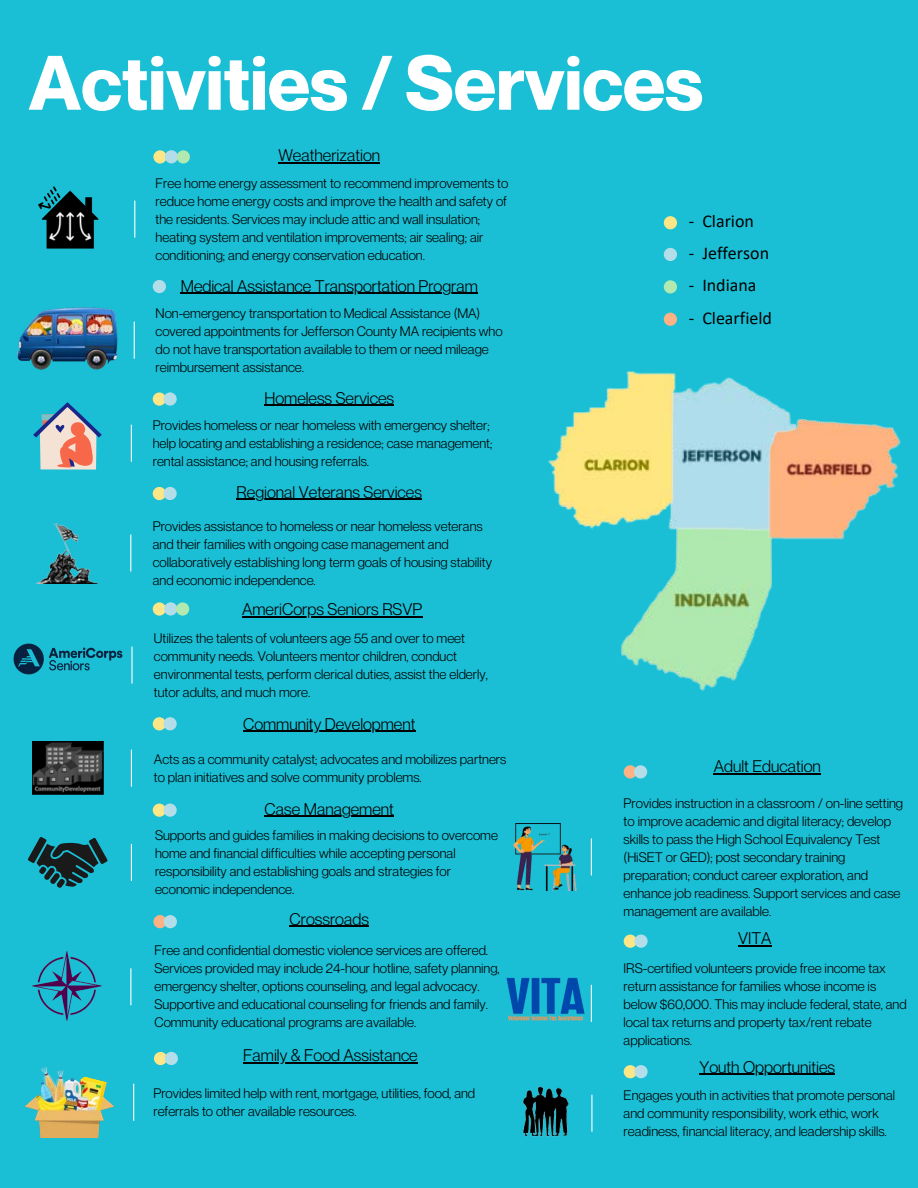
<style>
.page{position:relative;width:918px;height:1188px;background:#1abfd5}
.page>*{position:absolute;margin:0;border:0;box-sizing:border-box;transform-origin:0 0}
.t1{font:700 75.3px "Neue Montreal";color:#fff}
.t2{font:18px "Calibri";color:#000}
.t3{font:16.5px "Neue Montreal";color:#000}
.t4{font:13.5px/18px "Neue Montreal";color:#000}
</style>
<div class="page">
<hr style="left:134px;top:201px;width:1px;height:37px;background:#fff">
<hr style="left:131px;top:750px;width:1px;height:37px;background:#fff">
<hr style="left:131px;top:425px;width:1px;height:37px;background:#fff">
<hr style="left:130px;top:968px;width:1px;height:37px;background:#fff">
<hr style="left:134px;top:322px;width:1px;height:37px;background:#fff">
<hr style="left:131px;top:844px;width:1px;height:37px;background:#fff">
<hr style="left:130px;top:535px;width:1px;height:37px;background:#fff">
<hr style="left:133px;top:1084px;width:1px;height:37px;background:#fff">
<hr style="left:131px;top:647px;width:2px;height:37px;background:#fff">
<img style="left:37px;top:523px;width:61px;height:60px">
<hr style="left:591px;top:839px;width:1px;height:37px;background:#fff">
<hr style="left:591px;top:985px;width:1px;height:37px;background:#fff">
<hr style="left:591px;top:1095px;width:1px;height:37px;background:#fff">
<img style="left:506px;top:977px;width:79px;height:44px">
<img style="left:32px;top:742px;width:71px;height:53px">
<img style="left:32px;top:951px;width:70px;height:70px">
<img style="left:13px;top:643px;width:110px;height:32px">
<img style="left:38px;top:186px;width:61px;height:63px">
<img style="left:513px;top:824px;width:64px;height:66px">
<img style="left:523px;top:1086px;width:46px;height:51px">
<svg style="left:33px;top:402px;width:69px;height:68px"></svg>
<svg style="left:28px;top:837px;width:80px;height:51px"></svg>
<img style="left:25px;top:1067px;width:89px;height:71px">
<img style="left:17px;top:307px;width:101px;height:63px">
<img style="left:621px;top:550px;width:151px;height:141px">
<img style="left:676px;top:377px;width:91px;height:173px">
<img style="left:548px;top:371px;width:143px;height:173px">
<img style="left:767px;top:399px;width:134px;height:168px">
<hr style="left:278px;top:163px;width:102px;height:1px;background:#000">
<hr style="left:181px;top:293px;width:297px;height:1px;background:#000">
<hr style="left:264px;top:405px;width:130px;height:1px;background:#000">
<hr style="left:237px;top:499px;width:185px;height:1px;background:#000">
<hr style="left:242px;top:616px;width:180px;height:1px;background:#000">
<hr style="left:243px;top:731px;width:172px;height:1px;background:#000">
<hr style="left:265px;top:816px;width:129px;height:1px;background:#000">
<hr style="left:290px;top:926px;width:79px;height:1px;background:#000">
<hr style="left:243px;top:1063px;width:175px;height:1px;background:#000">
<hr style="left:714px;top:774px;width:107px;height:1px;background:#000">
<hr style="left:738px;top:945px;width:34px;height:1px;background:#000">
<hr style="left:700px;top:1074px;width:135px;height:1px;background:#000">
<div style="left:153px;top:392px;width:13px;height:14px;background:#fde686;border-radius:50%"></div>
<div style="left:163px;top:392px;width:14px;height:14px;background:#b2dde9;border-radius:50%"></div>
<div style="left:153px;top:150px;width:14px;height:14px;background:#fde686;border-radius:50%"></div>
<div style="left:165px;top:150px;width:13px;height:13px;background:#b2dde9;border-radius:50%"></div>
<div style="left:177px;top:150px;width:13px;height:14px;background:#b1e9b0;border-radius:50%"></div>
<div style="left:153px;top:915px;width:14px;height:13px;background:#fcb284;border-radius:50%"></div>
<div style="left:164px;top:915px;width:13px;height:13px;background:#b2dde9;border-radius:50%"></div>
<div style="left:153px;top:602px;width:13px;height:14px;background:#fde686;border-radius:50%"></div>
<div style="left:164px;top:602px;width:13px;height:14px;background:#b2dde9;border-radius:50%"></div>
<div style="left:176px;top:602px;width:13px;height:14px;background:#b1e9b0;border-radius:50%"></div>
<div style="left:153px;top:487px;width:13px;height:13px;background:#fde686;border-radius:50%"></div>
<div style="left:163px;top:487px;width:14px;height:13px;background:#b2dde9;border-radius:50%"></div>
<div style="left:153px;top:717px;width:13px;height:13px;background:#fde686;border-radius:50%"></div>
<div style="left:163px;top:717px;width:14px;height:13px;background:#b2dde9;border-radius:50%"></div>
<div style="left:153px;top:804px;width:13px;height:13px;background:#fde686;border-radius:50%"></div>
<div style="left:163px;top:804px;width:14px;height:13px;background:#b2dde9;border-radius:50%"></div>
<div style="left:154px;top:1052px;width:13px;height:13px;background:#fde686;border-radius:50%"></div>
<div style="left:165px;top:1052px;width:13px;height:13px;background:#b2dde9;border-radius:50%"></div>
<div style="left:624px;top:935px;width:13px;height:13px;background:#fde686;border-radius:50%"></div>
<div style="left:634px;top:935px;width:14px;height:13px;background:#b2dde9;border-radius:50%"></div>
<div style="left:624px;top:1065px;width:13px;height:13px;background:#fde686;border-radius:50%"></div>
<div style="left:634px;top:1065px;width:14px;height:13px;background:#b2dde9;border-radius:50%"></div>
<div style="left:153px;top:280px;width:13px;height:13px;background:#b2dde9;border-radius:50%"></div>
<div style="left:624px;top:765px;width:13px;height:13px;background:#fcb284;border-radius:50%"></div>
<div style="left:634px;top:765px;width:13px;height:13px;background:#b2dde9;border-radius:50%"></div>
<div style="left:664px;top:216px;width:13px;height:13px;background:#fde686;border-radius:50%"></div>
<div style="left:664px;top:248px;width:13px;height:13px;background:#b2dde9;border-radius:50%"></div>
<div style="left:664px;top:280px;width:13px;height:14px;background:#b1e9b0;border-radius:50%"></div>
<div style="left:664px;top:313px;width:13px;height:13px;background:#fcb284;border-radius:50%"></div>
<p class="t1" style="left:29px;top:37px;width:676px">Activities / Services</p>
<h1 class="t3" style="left:278px;top:145px;width:103px">Weatherization</h1>
<p class="t4" style="left:156px;top:174px;width:354px">Free home energy assessment to recommend improvements to reduce home energy costs and improve the health and safety of the residents. Services may include attic and wall insulation; heating system and ventilation improvements; air sealing; air conditioning; and energy conservation education.</p>
<p class="t3" style="left:181px;top:275px;width:299px">Medical Assistance Transportation Program</p>
<p class="t4" style="left:156px;top:304px;width:348px">Non-emergency transportation to Medical Assistance (MA) covered appointments for Jefferson County MA recipients who do not have transportation available to them or need mileage reimbursement assistance.</p>
<p class="t3" style="left:264px;top:388px;width:131px">Homeless Services</p>
<p class="t4" style="left:153px;top:416px;width:341px">Provides homeless or near homeless with emergency shelter; help locating and establishing a residence; case management; rental assistance; and housing referrals.</p>
<p class="t3" style="left:237px;top:482px;width:187px">Regional Veterans Services</p>
<p class="t4" style="left:153px;top:517px;width:341px">Provides assistance to homeless or near homeless veterans and their families with ongoing case management and collaboratively establishing long term goals of housing stability and economic independence.</p>
<p class="t3" style="left:242px;top:599px;width:182px">AmeriCorps Seniors RSVP</p>
<p class="t4" style="left:154px;top:629px;width:335px">Utilizes the talents of volunteers age 55 and over to meet community needs. Volunteers mentor children, conduct environmental tests, perform clerical duties, assist the elderly, tutor adults, and much more.</p>
<p class="t3" style="left:243px;top:714px;width:174px">Community Development</p>
<p class="t4" style="left:154px;top:750px;width:354px">Acts as a community catalyst; advocates and mobilizes partners to plan initiatives and solve community problems.</p>
<p class="t3" style="left:265px;top:799px;width:131px">Case Management</p>
<p class="t4" style="left:155px;top:826px;width:344px">Supports and guides families in making decisions to overcome home and financial difficulties while accepting personal responsibility and establishing goals and strategies for economic independence.</p>
<p class="t3" style="left:290px;top:909px;width:81px">Crossroads</p>
<p class="t4" style="left:155px;top:941px;width:347px">Free and confidential domestic violence services are offered.<br>Services provided may include 24-hour hotline, safety planning, emergency shelter, options counseling, and legal advocacy.<br>Supportive and educational counseling for friends and family.<br>Community educational programs are available.</p>
<p class="t3" style="left:243px;top:1045px;width:176px">Family &amp; Food Assistance</p>
<p class="t4" style="left:153px;top:1084px;width:323px">Provides limited help with rent, mortgage, utilities, food, and referrals to other available resources.</p>
<h3 class="t2" style="left:689px;top:214px;width:67px">- Clarion</h3>
<p class="t2" style="left:689px;top:245px;width:82px">- Jefferson</p>
<h3 class="t2" style="left:689px;top:278px;width:69px">- Indiana</h3>
<p class="t2" style="left:689px;top:310px;width:85px">- Clearfield</p>
<p class="t3" style="left:714px;top:756px;width:109px">Adult Education</p>
<h3 class="t4" style="left:624px;top:794px;width:281px">Provides instruction in a classroom / on-line setting to improve academic and digital literacy; develop skills to pass the High School Equivalency Test (HiSET or GED); post secondary training preparation; conduct career exploration, and enhance job readiness. Support services and case management are available.</h3>
<h3 class="t3" style="left:738px;top:928px;width:35px">VITA</h3>
<p class="t4" style="left:624px;top:959px;width:285px">IRS-certified volunteers provide free income tax return assistance for families whose income is below $60,000. This may include federal, state, and local tax returns and property tax/rent rebate applications.</p>
<p class="t3" style="left:700px;top:1056px;width:137px">Youth Opportunities</p>
<h3 class="t4" style="left:624px;top:1086px;width:273px">Engages youth in activities that promote personal and community responsibility, work ethic, work readiness, financial literacy, and leadership skills.</h3>
</div>
